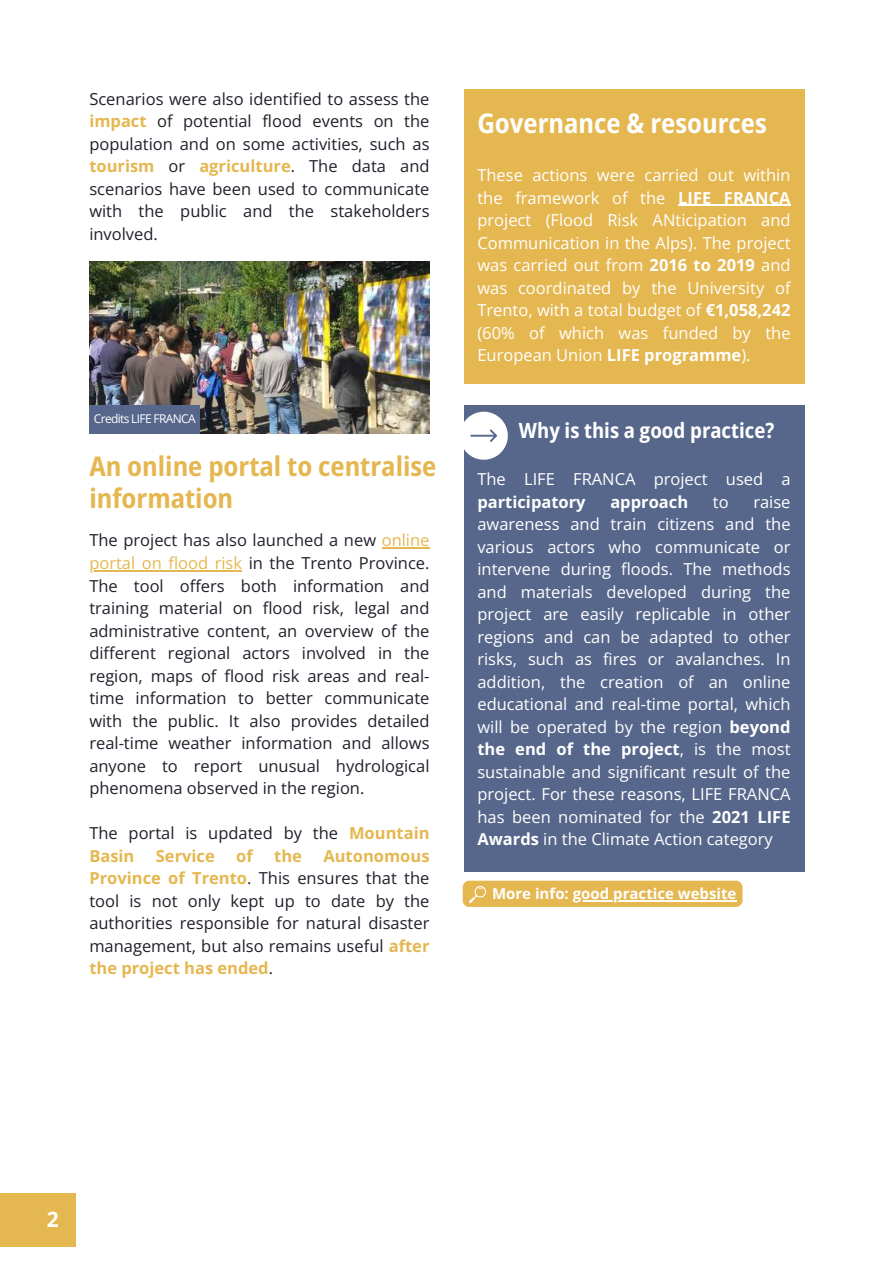
<style>
.page{position:relative;width:893px;height:1264px;background:#fff}
.page>*{position:absolute;margin:0;border:0;box-sizing:border-box;transform-origin:0 0}
.t1{font:700 semi-condensed 27px/31.5px "Open Sans";color:#e5b750}
.t2{font:700 semi-condensed 27px "Open Sans";color:#fff}
.t3{font:700 semi-condensed 21px "Open Sans";color:#fff}
.t4{font:700 21px "Open Sans";color:#fff}
.t5{font:16.5px/22.5px "Open Sans";color:#231f2b;text-align:justify}
.t6{font:16.5px/22.5px "Open Sans";color:#fff;text-align:justify}
.t7{font:700 16.5px "Open Sans";color:#fff}
.t8{font:700 16.5px "Open Sans";color:#e5b750}
.t9{font:700 15px "Open Sans";color:#fff}
.t10{font:12px "Open Sans";letter-spacing:-.055em;color:#fff}
.s1{font-weight:700;color:#e5b750}
.s2{color:#e5b750}
.s3{font-weight:700}
</style>
<div class="page">
<div style="left:464px;top:405px;width:340px;height:466px;background:#57678b"></div>
<div style="left:460px;top:412px;width:48px;height:48px;background:#fff;border-radius:50%"></div>
<svg style="left:470px;top:429px;width:27px;height:13px"></svg>
<div style="left:464px;top:89px;width:340px;height:295px;background:#e5b750"></div>
<hr style="left:678px;top:205px;width:112px;height:1px;background:#fff">
<img style="left:89px;top:261px;width:340px;height:173px">
<hr style="left:382px;top:547px;width:47px;height:1px;background:#e5b750">
<hr style="left:89px;top:570px;width:153px;height:1px;background:#e5b750">
<div style="left:0;top:1193px;width:76px;height:53px;background:#e5b750"></div>
<div style="left:89px;top:405px;width:111px;height:28px;background:#57678b"></div>
<div style="left:462px;top:880px;width:280px;height:27px;background:#e5b750;border-radius:7px"></div>
<hr style="left:572px;top:900px;width:164px;height:1px;background:#fff">
<svg style="left:469px;top:886px;width:17px;height:17px"></svg>
<p class="t5" style="left:89px;top:87px;width:341px">Scenarios were also identified to assess the <span class="s1">impact</span> of potential flood events on the population and on some activities, such as <span class="s1">tourism</span> or <span class="s1">agriculture</span>. The data and scenarios have been used to communicate with the public and the stakeholders involved.</p>
<p class="t10" style="left:94px;top:410px;width:103px">Credits LIFE FRANCA</p>
<h1 class="t1" style="left:89px;top:450px;width:348px">An online portal to centralise information</h1>
<p class="t5" style="left:89px;top:529px;width:341px">The project has also launched a new <span class="s2">online portal on flood risk</span> in the Trento Province.<br>The tool offers both information and training material on flood risk, legal and administrative content, an overview of the different regional actors involved in the region, maps of flood risk areas and real&shy;time information to better communicate with the public. It also provides detailed real-time weather information and allows anyone to report unusual hydrological phenomena observed in the region.</p>
<p class="t5" style="left:89px;top:821px;width:341px">The portal is updated by the <span class="s1">Mountain<br>Basin</span></p>
<p class="t8" style="left:156px;top:844px;width:60px">Service</p>
<p class="t8" style="left:236px;top:844px;width:18px">of</p>
<p class="t8" style="left:274px;top:844px;width:29px">the</p>
<p class="t5" style="left:89px;top:844px;width:341px;text-indent:234px"><span class="s1">Autonomous Province of Trento</span>. This ensures that the tool is not only kept up to date by the authorities responsible for natural disaster management, but also remains useful <span class="s1">after the project has ended</span>.</p>
<h1 class="t2" style="left:477px;top:104px;width:291px">Governance &amp; resources</h1>
<p class="t6" style="left:477px;top:163px;width:314px">These actions were carried out within the framework of the <span class="s3">LIFE FRANCA </span>project (Flood Risk ANticipation and Communication in the Alps). The project was carried out from <span class="s3">2016 to 2019</span> and was coordinated by the University of Trento, with a total budget of <span class="s3">€1,058,242 </span>(60% of which was funded by the European Union <span class="s3">LIFE programme</span>).</p>
<p class="t3" style="left:519px;top:415px;width:257px">Why is this a good practice?</p>
<p class="t6" style="left:477px;top:467px;width:314px">The LIFE FRANCA project used a</p>
<p class="t7" style="left:477px;top:490px;width:110px">participatory</p>
<p class="t7" style="left:610px;top:490px;width:79px">approach</p>
<p class="t6" style="left:712px;top:490px;width:17px">to</p>
<p class="t6" style="left:477px;top:490px;width:315px;text-indent:276px">raise awareness and train citizens and the various actors who communicate or intervene during floods. The methods and materials developed during the project are easily replicable in other regions and can be adapted to other risks, such as fires or avalanches. In addition, the creation of an online educational and real-time portal, which will be operated by the region <span class="s3">beyond the end of the project</span>, is the most sustainable and significant result of the project. For these reasons, LIFE FRANCA has been nominated for the <span class="s3">2021 LIFE Awards</span> in the Climate Action category</p>
<p class="t9" style="left:492px;top:883px;width:246px">More info: good practice website</p>
<p class="t4" style="left:47px;top:1204px;width:13px">2</p>
</div>
